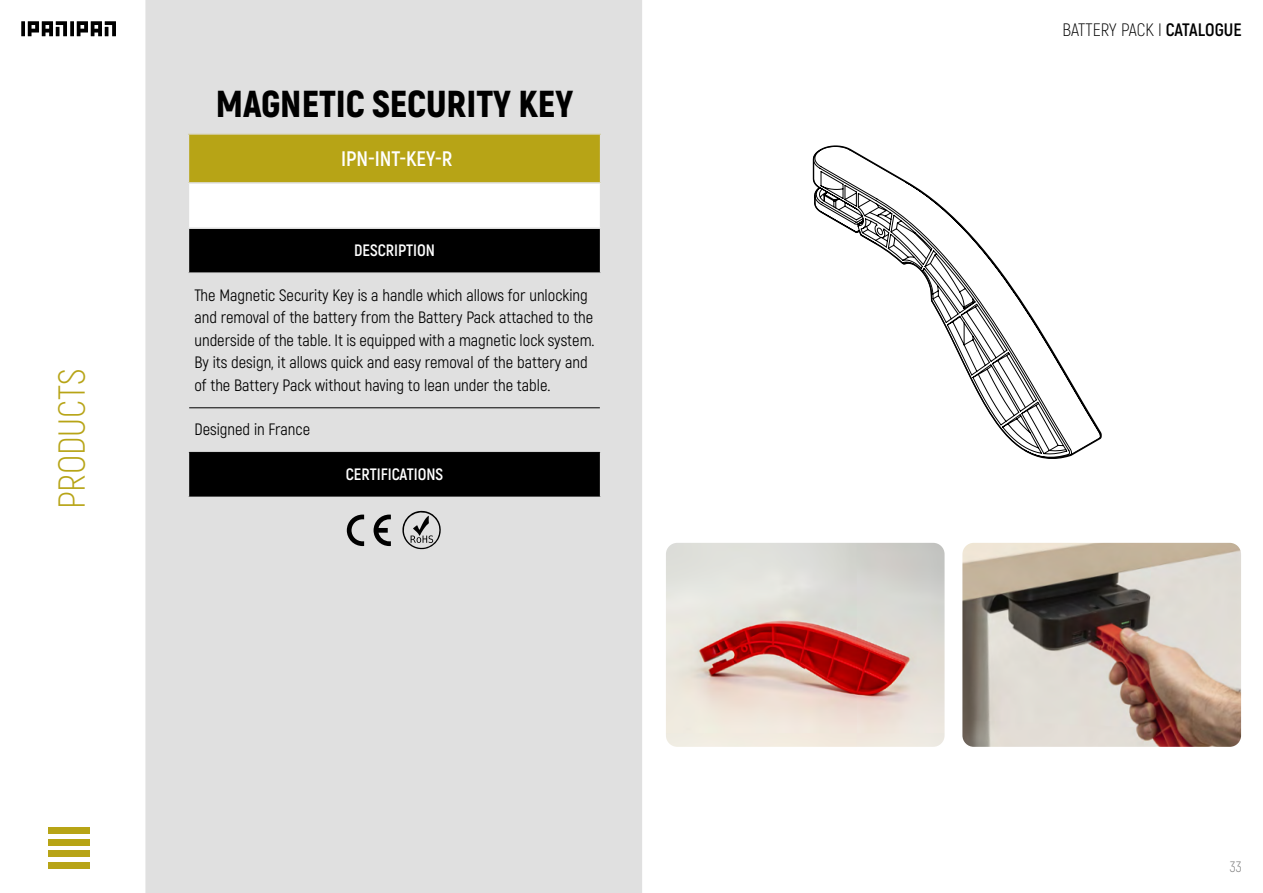
<style>
.page{position:relative;width:1263px;height:893px;background:#fff}
.page>*{position:absolute;margin:0;border:0;box-sizing:border-box;transform-origin:0 0}
.t1{font:900 37.5px "Akrobat";color:#000}
.t2{font:300 37.5px "Akrobat";color:#b7a416}
.t3{font:700 21px "Akrobat";color:#fff}
.t4{font:300 18px "Akrobat";color:#000}
.t5{font:16.5px/22.5px "Akrobat";color:#000}
.t6{font:700 16.5px "Akrobat";color:#fff}
.t7{font:300 15px "Akrobat";color:#7c7c7c}
.s1{font-weight:700}
</style>
<div class="page">
<div style="left:145px;top:0;width:497px;height:893px;background:#e0e0e0"></div>
<img style="left:666px;top:543px;width:278px;height:204px">
<img style="left:962px;top:543px;width:279px;height:204px">
<div style="left:188px;top:69px;width:413px;height:65px;background:#e0e0e0"></div>
<div style="left:188px;top:134px;width:413px;height:49px;background:#b7a416"></div>
<div style="left:188px;top:183px;width:413px;height:45px;background:#fff"></div>
<svg style="left:189px;top:229px;width:411px;height:268px;fill:#e0e0e0"></svg>
<hr style="left:188px;top:68px;width:413px;height:2px;background:#e0e0e0">
<hr style="left:188px;top:133px;width:413px;height:2px;background:#e0e0e0">
<hr style="left:188px;top:135px;width:1px;height:47px;background:#e0e0e0">
<hr style="left:600px;top:135px;width:1px;height:47px;background:#e0e0e0">
<hr style="left:188px;top:229px;width:1px;height:43px;background:#e0e0e0">
<hr style="left:600px;top:229px;width:1px;height:43px;background:#e0e0e0">
<hr style="left:188px;top:272px;width:413px;height:2px;background:#e0e0e0">
<hr style="left:188px;top:274px;width:1px;height:134px;background:#e0e0e0">
<hr style="left:600px;top:274px;width:1px;height:134px;background:#e0e0e0">
<hr style="left:188px;top:408px;width:1px;height:44px;background:#e0e0e0">
<hr style="left:600px;top:408px;width:1px;height:44px;background:#e0e0e0">
<hr style="left:188px;top:452px;width:1px;height:45px;background:#e0e0e0">
<hr style="left:600px;top:452px;width:1px;height:45px;background:#e0e0e0">
<hr style="left:188px;top:497px;width:413px;height:1px;background:#e0e0e0">
<hr style="left:188px;top:182px;width:413px;height:2px;background:#e0e0e0">
<hr style="left:188px;top:184px;width:1px;height:43px;background:#e0e0e0">
<hr style="left:600px;top:184px;width:1px;height:43px;background:#e0e0e0">
<hr style="left:188px;top:227px;width:413px;height:2px;background:#e0e0e0">
<hr style="left:189px;top:408px;width:411px;height:1px;background:#000">
<hr style="left:189px;top:452px;width:411px;height:1px;background:#000">
<div style="left:48px;top:827px;width:41px;height:7px;background:#b7a416"></div>
<div style="left:48px;top:839px;width:41px;height:7px;background:#b7a416"></div>
<div style="left:48px;top:850px;width:41px;height:7px;background:#b7a416"></div>
<div style="left:48px;top:862px;width:41px;height:7px;background:#b7a416"></div>
<svg style="left:21px;top:21px;width:95px;height:15px"></svg>
<svg style="left:812px;top:145px;width:290px;height:314px"></svg>
<svg style="left:402px;top:510px;width:39px;height:39px"></svg>
<svg style="left:347px;top:515px;width:17px;height:31px"></svg>
<svg style="left:374px;top:515px;width:17px;height:31px"></svg>
<h1 class="t2" style="left:50px;top:509px;width:142px;rotate:-90deg">PRODUCTS</h1>
<h1 class="t1" style="left:216px;top:79px;width:359px">MAGNETIC SECURITY KEY</h1>
<p class="t3" style="left:341px;top:145px;width:113px">IPN-INT-KEY-R</p>
<p class="t6" style="left:354px;top:240px;width:82px">DESCRIPTION</p>
<p class="t5" style="left:194px;top:284px;width:402px">The Magnetic Security Key is a handle which allows for unlocking and removal of the battery from the Battery Pack attached to the underside of the table. It is equipped with a magnetic lock system.<br>By its design, it allows quick and easy removal of the battery and of the Battery Pack without having to lean under the table.</p>
<p class="t5" style="left:194px;top:418px;width:117px">Designed in France</p>
<p class="t6" style="left:346px;top:464px;width:99px">CERTIFICATIONS</p>
<p class="t4" style="left:1062px;top:19px;width:181px">BATTERY PACK I <span class="s1">CATALOGUE</span></p>
<p class="t7" style="left:1230px;top:858px;width:13px">33</p>
</div>
